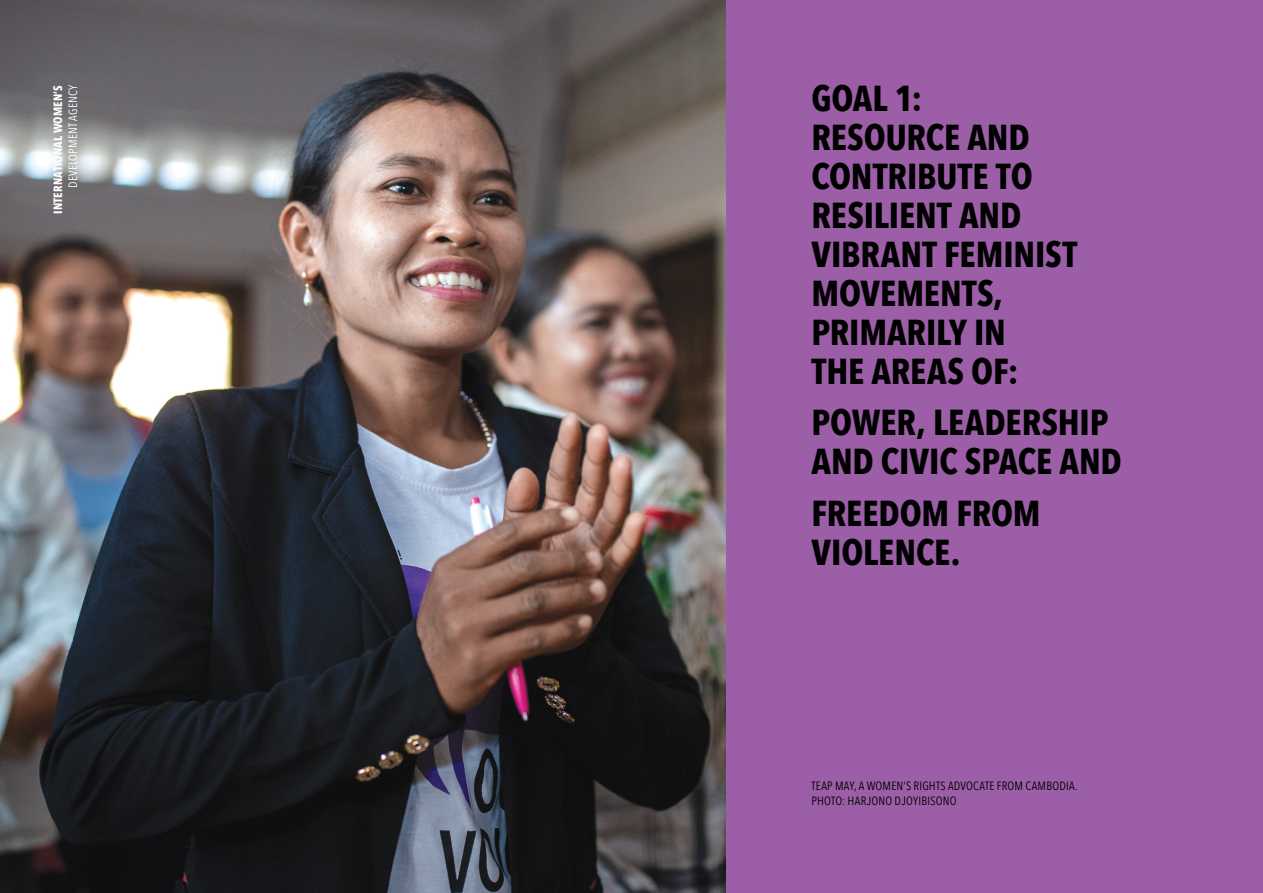
<style>
.page{position:relative;width:1263px;height:893px;background:#fff}
.page>*{position:absolute;margin:0;border:0;box-sizing:border-box;transform-origin:0 0}
.t1{font:700 36px/39px "Avenir Next Condensed";letter-spacing:-.005em;color:#000}
.t2{font:12px/15px "Avenir Next Condensed";letter-spacing:.015em;color:#000}
.t3{font:700 12px "Avenir Next Condensed";letter-spacing:.015em;color:#fff}
.t4{font:12px "Avenir Next Condensed";letter-spacing:.015em;color:#fff}
</style>
<div class="page">
<div style="left:726px;top:0;width:537px;height:893px;background:#9c5fa7"></div>
<img style="left:0;top:0;width:726px;height:893px">
<p class="t3" style="left:51px;top:214px;width:130px;rotate:-90deg">INTERNATIONAL WOMEN’S</p>
<p class="t4" style="left:63px;top:188px;width:105px;rotate:-90deg">DEVELOPMENT AGENCY</p>
<p class="t1" style="left:811px;top:78px;width:267px">GOAL 1:<br>RESOURCE AND<br>CONTRIBUTE TO<br>RESILIENT AND<br>VIBRANT FEMINIST<br>MOVEMENTS,<br>PRIMARILY IN<br>THE AREAS OF:</p>
<p class="t1" style="left:811px;top:403px;width:312px">POWER, LEADERSHIP<br>AND CIVIC SPACE AND</p>
<p class="t1" style="left:811px;top:494px;width:231px">FREEDOM FROM<br>VIOLENCE.</p>
<p class="t2" style="left:811px;top:778px;width:268px">TEAP MAY, A WOMEN’S RIGHTS ADVOCATE FROM CAMBODIA.<br>PHOTO: HARJONO DJOYIBISONO</p>
</div>
